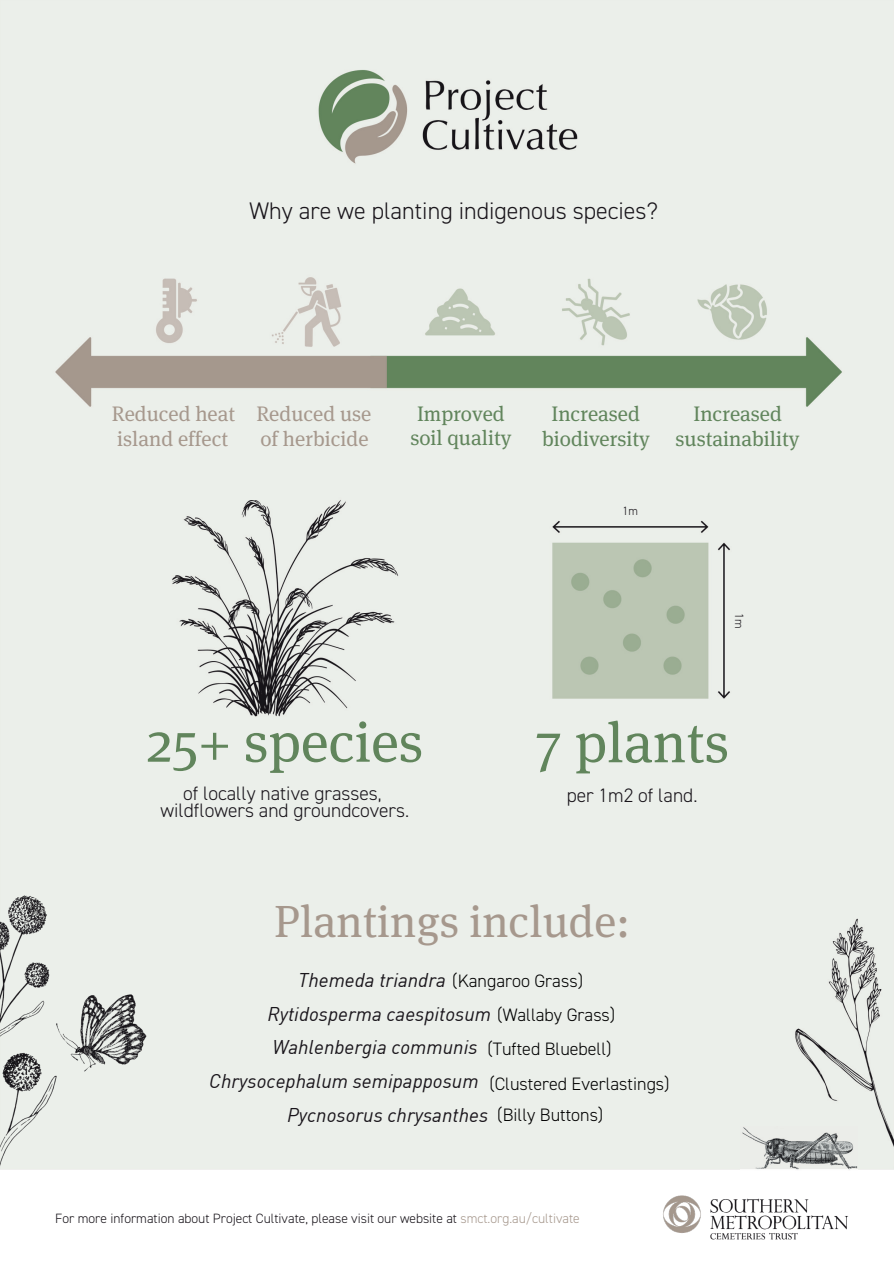
<style>
.page{position:relative;width:894px;height:1264px;background:#fff}
.page>*{position:absolute;margin:0;border:0;box-sizing:border-box;transform-origin:0 0}
.t1{font:57px "Meta Serif Pro";color:#61855c}
.t2{font:45px "Meta Serif Pro";color:#a6988d}
.t3{font:300 24px "DIN2014";color:#19151b}
.t4{font:21px/25.2px "Meta Serif Pro";color:#61855c;text-align:center}
.t5{font:21px/25.2px "Meta Serif Pro";color:#a6988d}
.t6{font:italic 19.5px/33.8px "DIN";color:#19151b;text-align:center}
.t7{font:300 19.5px/16.8px "DIN2014";color:#19151b;text-align:center}
.t8{font:300 18px "DIN2014";color:#000}
.t9{font:300 13.5px "DIN2014";color:#19151b}
.t10{font:300 12px "DIN2014";color:#19151b}
.s1{color:#a6988d}
</style>
<div class="page">
<img style="left:0;top:0;width:893px;height:1240px">
<img style="left:740px;top:1126px;width:117px;height:44px">
<img style="left:0;top:888px;width:153px;height:328px">
<div style="left:447px;top:968px;width:151px;height:32px;background:#ebefea"></div>
<div style="left:494px;top:1000px;width:152px;height:32px;background:#ebefea"></div>
<div style="left:480px;top:1032px;width:152px;height:31px;background:#ebefea"></div>
<div style="left:480px;top:1064px;width:223px;height:31px;background:#ebefea"></div>
<div style="left:491px;top:1100px;width:151px;height:32px;background:#ebefea"></div>
<p class="t3" style="left:249px;top:196px;width:410px">Why are we planting indigenous species?</p>
<p class="t5" style="left:112px;top:400px;width:125px">Reduced heat island effect</p>
<p class="t5" style="left:256px;top:400px;width:116px">Reduced use of herbicide</p>
<p class="t4" style="left:410px;top:400px;width:102px;line-height:24.8px">Improved soil quality</p>
<p class="t4" style="left:542px;top:399px;width:109px">Increased biodiversity</p>
<p class="t4" style="left:675px;top:399px;width:125px">Increased sustainability</p>
<p class="t10" style="left:622px;top:504px;width:17px">1m</p>
<p class="t10" style="left:746px;top:613px;width:17px;rotate:90deg">1m</p>
<h1 class="t1" style="left:146px;top:700px;width:278px">25+ species</h1>
<p class="t7" style="left:160px;top:785px;width:250px">of locally native grasses, wildflowers and groundcovers.</p>
<h1 class="t1" style="left:535px;top:701px;width:196px">7 plants</h1>
<p class="t7" style="left:566px;top:786px;width:132px">per 1m2 of land.</p>
<h2 class="t2" style="left:274px;top:888px;width:357px">Plantings include:</h2>
<p class="t8" style="left:452px;top:969px;width:132px">(Kangaroo Grass)</p>
<p class="t8" style="left:497px;top:1003px;width:119px">(Wallaby Grass)</p>
<p class="t8" style="left:487px;top:1038px;width:126px">(Tufted Bluebell)</p>
<p class="t8" style="left:489px;top:1072px;width:182px">(Clustered Everlastings)</p>
<p class="t8" style="left:497px;top:1104px;width:108px">(Billy Buttons)</p>
<p class="t6" style="left:209px;top:962px;width:473px">Themeda triandra (Kangaroo grass)<br>Rytidosperma caespitosum (Wallaby grass)<br>Wahlenbergia communis (Tufted bluebell)<br>Chrysocephalum semipapposum (Clustered everlastings)<br>Pycnosorus chrysanthes (Billy buttons)</p>
<p class="t9" style="left:55px;top:1210px;width:526px">For more information about Project Cultivate, please visit our website at <span class="s1">smct.org.au/cultivate</span></p>
</div>
